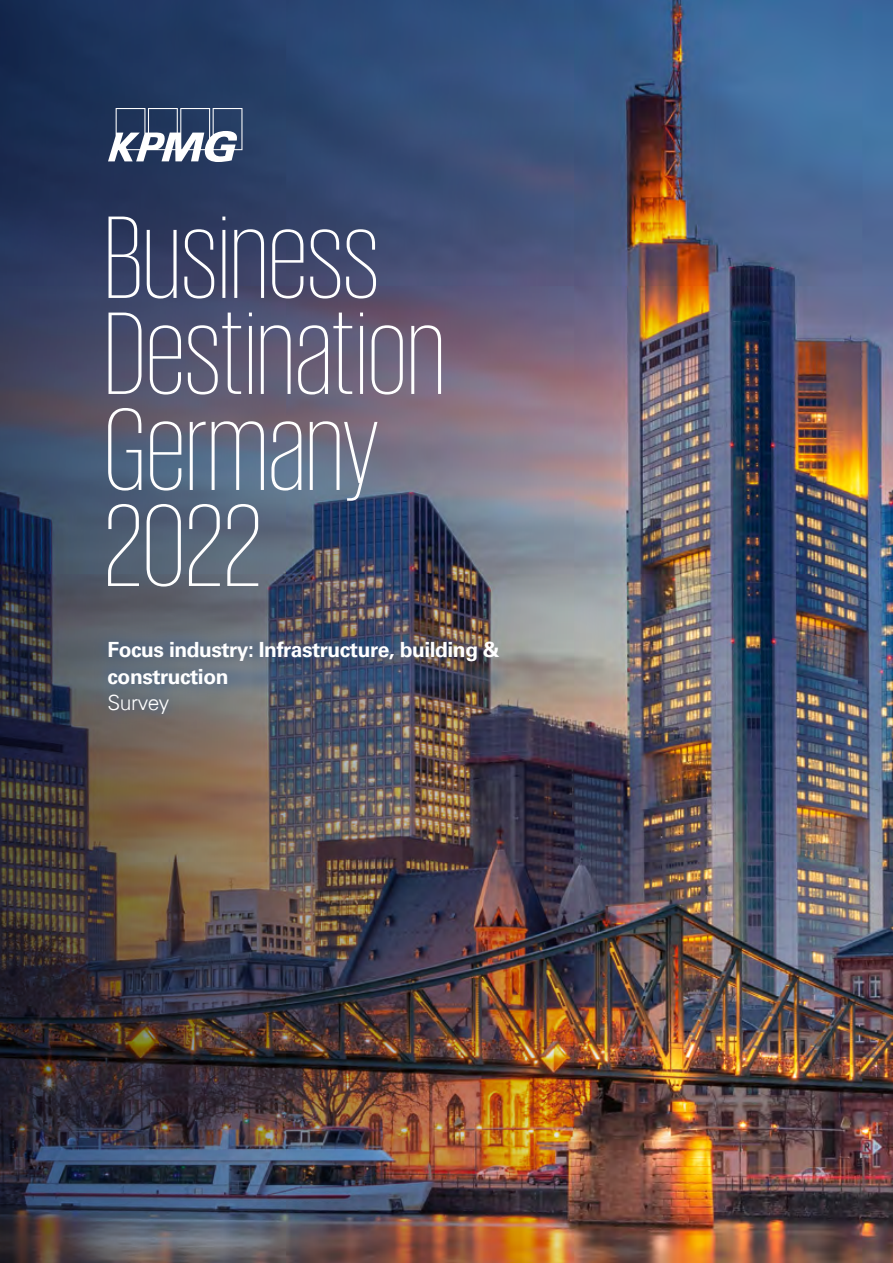
<style>
.page{position:relative;width:893px;height:1263px;background:#fff}
.page>*{position:absolute;margin:0;border:0;box-sizing:border-box;transform-origin:0 0}
.t1{font:200 120px/96px "KPMG";letter-spacing:.01em;color:#fff}
.t2{font:700 21px/26.5px "Univers 65";letter-spacing:-.02em;color:#fff}
.t3{font:300 21px "Univers 45";letter-spacing:-.02em;color:#fff}
</style>
<div class="page">
<img style="left:726px;top:0;width:167px;height:1263px">
<img style="left:0;top:0;width:726px;height:1263px">
<svg style="left:108px;top:108px;width:134px;height:54px"></svg>
<img style="left:94px;top:627px;width:419px;height:100px">
<h1 class="t1" style="left:105px;top:207px;width:341px">Business<br>Destination<br>Germany<br>2022</h1>
<p class="t2" style="left:108px;top:637px;width:393px">Focus industry: Infrastructure, building &amp; construction</p>
<p class="t3" style="left:108px;top:690px;width:63px">Survey</p>
</div>
